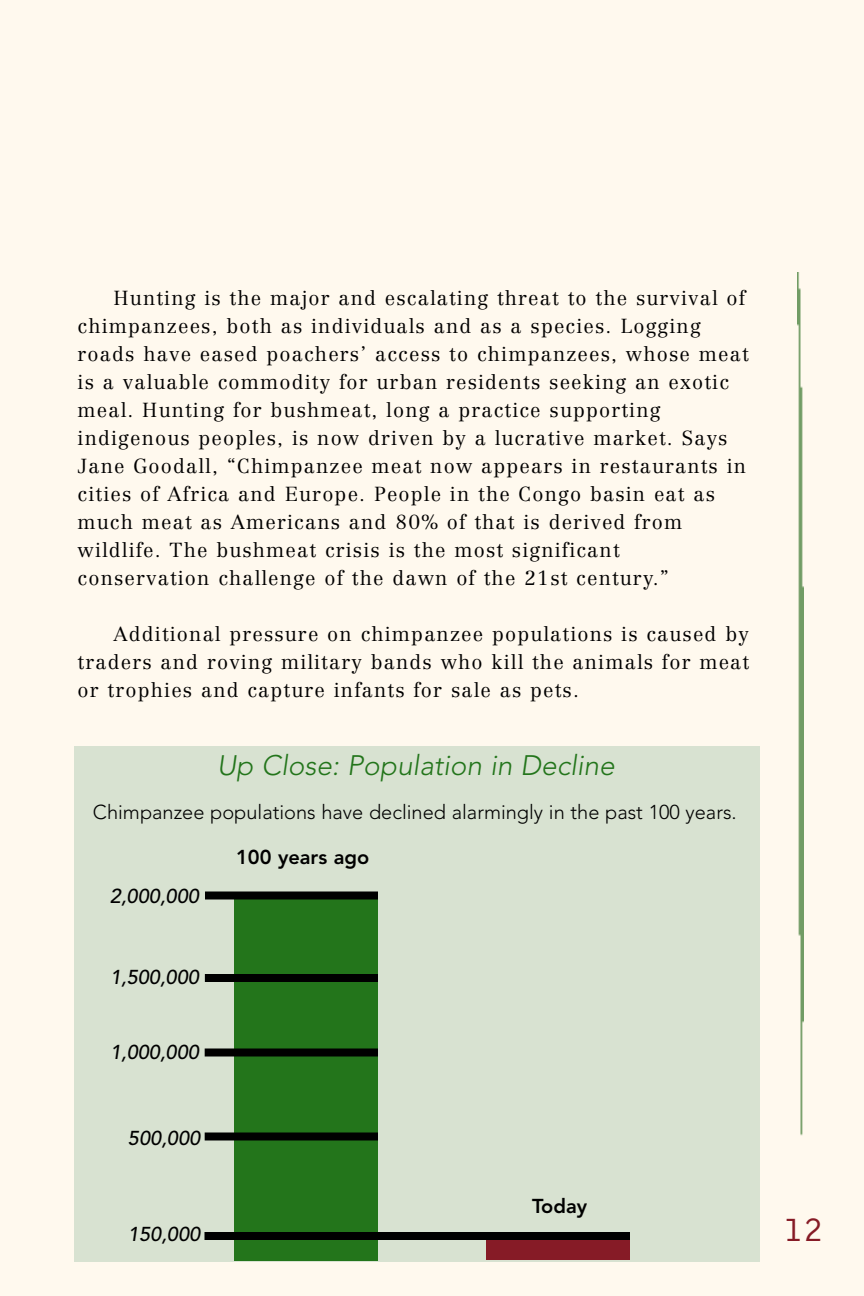
<style>
.page{position:relative;width:864px;height:1296px;background:#fff9ee}
.page>*{position:absolute;margin:0;border:0;box-sizing:border-box;transform-origin:0 0}
.t1{font:36px "Bell Gothic BT";color:#861b26}
.t2{font:italic 300 28px "Avenir";color:#23751b}
.t3{font:300 20px/28px "Centennial";letter-spacing:.06em;color:#000}
.t4{font:300 20px "Avenir";color:#000}
.t5{font:italic 500 20px "Avenir";color:#000}
.t6{font:800 20px "Avenir";color:#000}
</style>
<div class="page">
<div style="left:74px;top:746px;width:686px;height:516px;background:#d8e2d1"></div>
<img style="left:797px;top:272px;width:6px;height:864px">
<div style="left:234px;top:893px;width:144px;height:368px;background:#23751b"></div>
<div style="left:486px;top:1238px;width:144px;height:22px;background:#861b26"></div>
<div style="left:205px;top:892px;width:173px;height:8px;background:#000"></div>
<div style="left:205px;top:974px;width:173px;height:8px;background:#000"></div>
<div style="left:205px;top:1048px;width:173px;height:8px;background:#000"></div>
<div style="left:205px;top:1132px;width:173px;height:8px;background:#000"></div>
<div style="left:204px;top:1232px;width:426px;height:8px;background:#000"></div>
<p class="t3" style="left:78px;top:286px;width:673px;text-indent:36px">Hunting is the major and escalating threat to the survival of chimpanzees, both as individuals and as a species. Logging roads have eased poachers’ access to chimpanzees, whose meat is a valuable commodity for urban residents seeking an exotic meal. Hunting for bushmeat, long a practice supporting indigenous peoples, is now driven by a lucrative market. Says Jane Goodall, “Chimpanzee meat now appears in restaurants in cities of Africa and Europe. People in the Congo basin eat as much meat as Americans and 80% of that is derived from wildlife. The bushmeat crisis is the most significant conservation challenge of the dawn of the 21st century.”</p>
<p class="t3" style="left:78px;top:622px;width:673px;text-align:justify;text-indent:36px">Additional pressure on chimpanzee populations is caused by traders and roving military bands who kill the animals for meat or trophies and capture infants for sale as pets.</p>
<h2 class="t2" style="left:217px;top:754px;width:399px">Up Close: Population in Decline</h2>
<p class="t4" style="left:93px;top:804px;width:645px">Chimpanzee populations have declined alarmingly in the past 100 years.</p>
<p class="t5" style="left:110px;top:887px;width:90px">2,000,000</p>
<p class="t5" style="left:110px;top:968px;width:90px">1,500,000</p>
<p class="t5" style="left:110px;top:1044px;width:90px">1,000,000</p>
<p class="t5" style="left:128px;top:1129px;width:74px">500,000</p>
<p class="t5" style="left:128px;top:1226px;width:74px">150,000</p>
<p class="t6" style="left:236px;top:849px;width:135px">100 years ago</p>
<p class="t6" style="left:532px;top:1198px;width:57px">Today</p>
<h1 class="t1" style="left:783px;top:1216px;width:42px">12</h1>
</div>
